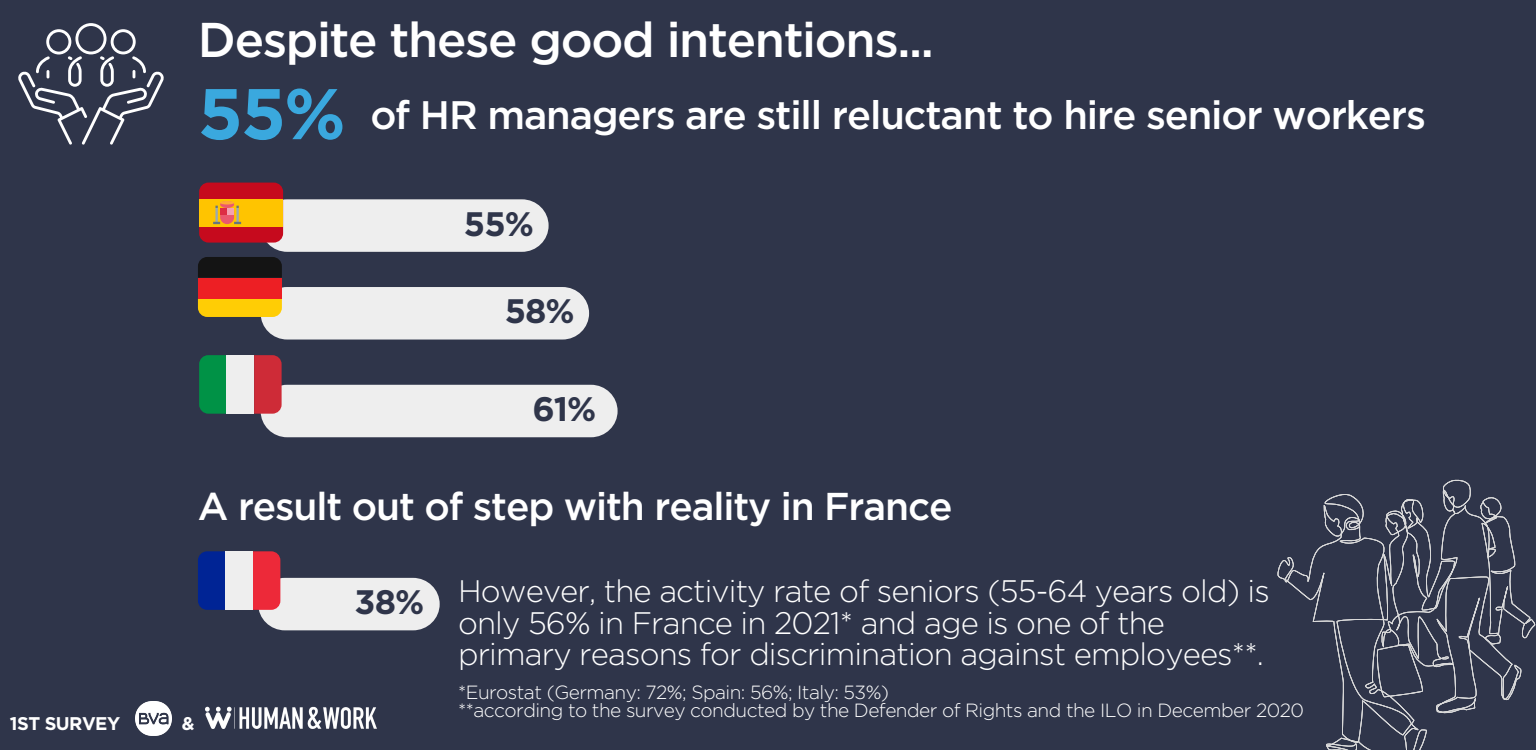
<style>
.page{position:relative;width:1536px;height:750px;background:#2f354a}
.page>*{position:absolute;margin:0;border:0;box-sizing:border-box;transform-origin:0 0}
.t1{font:500 48.8px "Gotham";letter-spacing:-.03em;color:#fff}
.t2{font:500 39.8px "Gotham";letter-spacing:-.03em;color:#fff}
.t3{font:500 38.8px "Gotham";letter-spacing:-.03em;color:#fff}
.t4{font:700 34px "Gotham";letter-spacing:-.03em;color:#2f354a}
.t5{font:300 31px/31.2px "Gotham";letter-spacing:-.03em;color:#fff}
.t6{font:300 19px/18px "Gotham";letter-spacing:-.03em;color:#fff}
.t7{font:700 18.4px "Gotham";letter-spacing:-.03em;color:#fff}
.s1{font-weight:700;font-size:71.6px;color:#3aa8de}
</style>
<div class="page">
<svg style="left:1277px;top:480px;width:259px;height:270px"></svg>
<svg style="left:18px;top:23px;width:146px;height:122px"></svg>
<div style="left:261px;top:199px;width:288px;height:53px;background:#eee;border-radius:26px"></div>
<div style="left:258px;top:578px;width:182px;height:52px;background:#eee;border-radius:26px"></div>
<div style="left:253px;top:551px;width:27px;height:59px;background:#ed2939"></div>
<div style="left:198px;top:551px;width:27px;height:59px;background:#002495"></div>
<div style="left:225px;top:551px;width:28px;height:59px;background:#eee"></div>
<div style="left:199px;top:183px;width:84px;height:60px;background:#c60a1d;border-radius:9px"></div>
<div style="left:199px;top:199px;width:84px;height:27px;background:#ffc400"></div>
<svg style="left:213px;top:201px;width:28px;height:23px"></svg>
<div style="left:261px;top:287px;width:328px;height:53px;background:#eee;border-radius:26px"></div>
<div style="left:198px;top:299px;width:84px;height:18px;background:#ffcd05"></div>
<div style="left:198px;top:278px;width:84px;height:21px;background:#ed1f24"></div>
<svg style="left:198px;top:257px;width:84px;height:21px;background:#141515"></svg>
<div style="left:261px;top:385px;width:357px;height:52px;background:#eee;border-radius:26px"></div>
<svg style="left:254px;top:355px;width:28px;height:59px;background:#ca2f3b"></svg>
<svg style="left:199px;top:355px;width:28px;height:59px;background:#0a914c"></svg>
<div style="left:227px;top:355px;width:27px;height:59px;background:#eee"></div>
<img style="left:205px;top:707px;width:171px;height:22px">
<img style="left:135px;top:701px;width:36px;height:35px">
<h1 class="t1" style="left:198px;top:18px;width:738px">Despite these good intentions...</h1>
<p class="t2" style="left:198px;top:97px;width:1230px"><span class="s1">55%</span> of HR managers are still reluctant to hire senior workers</p>
<p class="t4" style="left:464px;top:209px;width:72px">55%</p>
<p class="t4" style="left:505px;top:296px;width:72px">58%</p>
<p class="t4" style="left:532px;top:394px;width:66px">61%</p>
<p class="t3" style="left:198px;top:489px;width:756px">A result out of step with reality in France</p>
<p class="t7" style="left:10px;top:716px;width:112px">1ST SURVEY</p>
<p class="t7" style="left:182px;top:716px;width:14px">&amp;</p>
<p class="t4" style="left:355px;top:587px;width:71px">38%</p>
<p class="t5" style="left:458px;top:577px;width:813px">However, the activity rate of seniors (55-64 years old) is only 56% in France in 2021* and age is one of the primary reasons for discrimination against employees**.</p>
<p class="t6" style="left:458px;top:685px;width:847px">*Eurostat (Germany: 72%; Spain: 56%; Italy: 53%)<br>**according to the survey conducted by the Defender of Rights and the ILO in December 2020</p>
</div>
